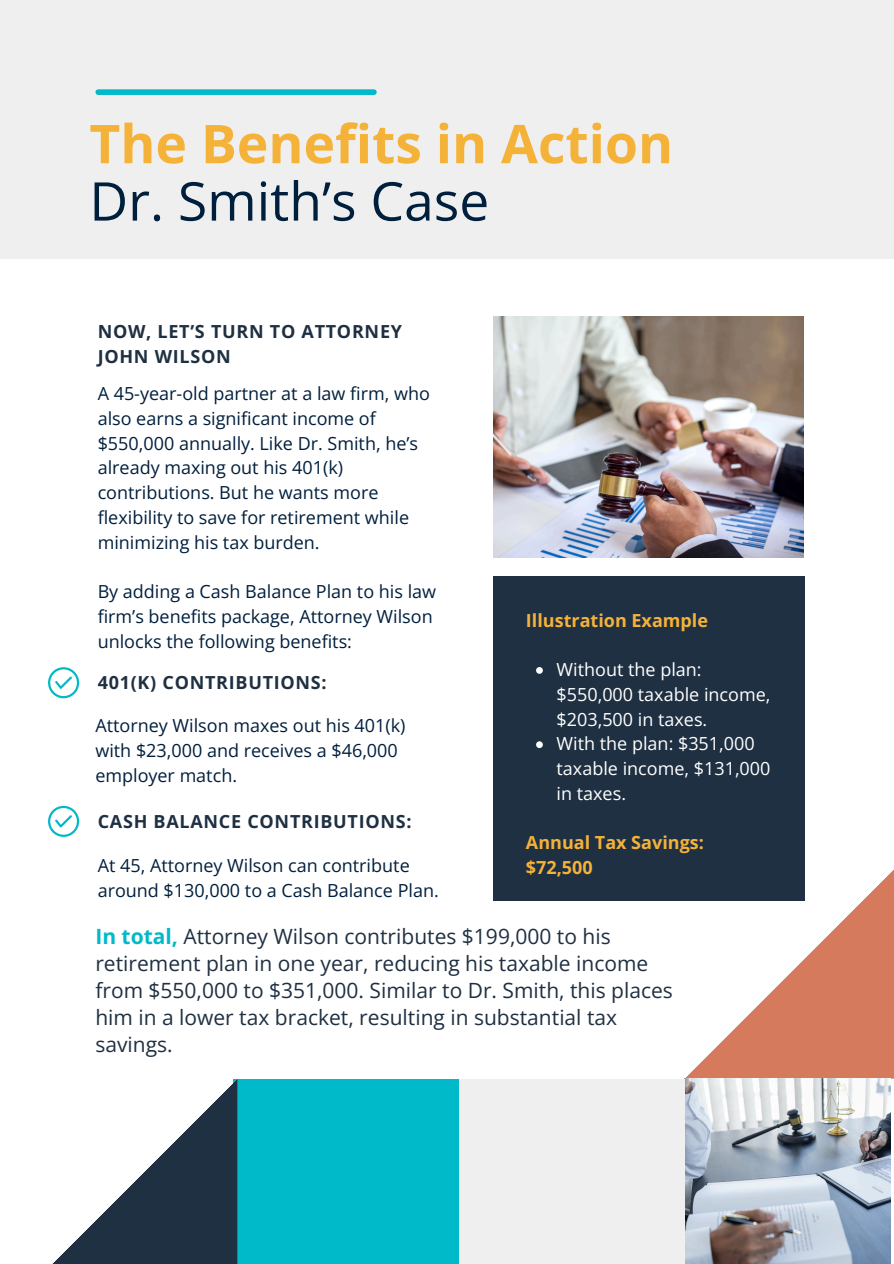
<style>
.page{position:relative;width:894px;height:1264px;background:#fff}
.page>*{position:absolute;margin:0;border:0;box-sizing:border-box;transform-origin:0 0}
.t1{font:700 53.4px/57.3px "Open Sans";color:#f5b238}
.t2{font:21px/27px "Open Sans";color:#1f3042}
.t3{font:18px/24.8px "Open Sans";color:#001f3d}
.t4{font:18px/24.8px "Open Sans";color:#fff}
.t5{font:700 18px/24.8px "Open Sans";letter-spacing:.04em;color:#1f3042}
.t6{font:700 18px/24.8px "Open Sans";color:#f5b238}
.s1{font-weight:400;color:#001f3d}
.s2{font-weight:700;color:#00bac9}
</style>
<div class="page">
<svg style="left:48px;top:667px;width:31px;height:31px"></svg>
<svg style="left:48px;top:805px;width:31px;height:31px"></svg>
<div style="left:493px;top:576px;width:311px;height:324px;background:#1f3042"></div>
<div style="left:0;top:0;width:893px;height:259px;background:#efefef"></div>
<div style="left:98px;top:89px;width:276px;height:6px;background:#00bac9"></div>
<img style="left:493px;top:317px;width:310px;height:241px">
<div style="left:233px;top:1079px;width:225px;height:184px;background:#00bac9"></div>
<svg style="left:684px;top:861px;width:209px;height:326px"></svg>
<img style="left:684px;top:1078px;width:206px;height:185px">
<svg style="left:536px;top:667px;width:6px;height:6px"></svg>
<svg style="left:536px;top:741px;width:6px;height:7px"></svg>
<svg style="left:53px;top:1079px;width:185px;height:184px;fill:#203244"></svg>
<div style="left:458px;top:1078px;width:226px;height:185px;background:#efefef"></div>
<p class="t1" style="left:89px;top:114px;width:585px">The Benefits in Action<br><span class="s1">Dr. Smith’s Case</span></p>
<p class="t5" style="left:98px;top:319px;width:306px">NOW, LET’S TURN TO ATTORNEY<br>JOHN WILSON</p>
<h3 class="t3" style="left:98px;top:380px;width:333px">A 45-year-old partner at a law firm, who also earns a significant income of $550,000 annually. Like Dr. Smith, he’s already maxing out his 401(k) contributions. But he wants more flexibility to save for retirement while minimizing his tax burden.</h3>
<p class="t3" style="left:98px;top:578px;width:340px">By adding a Cash Balance Plan to his law firm’s benefits package, Attorney Wilson unlocks the following benefits:</p>
<h4 class="t6" style="left:526px;top:607px;width:183px">Illustration Example</h4>
<p class="t4" style="left:556px;top:656px;width:215px">Without the plan: $550,000 taxable income, $203,500 in taxes.</p>
<p class="t4" style="left:556px;top:731px;width:215px">With the plan: $351,000 taxable income, $131,000 in taxes.</p>
<h4 class="t6" style="left:526px;top:830px;width:179px">Annual Tax Savings: $72,500</h4>
<h1 class="t5" style="left:98px;top:669px;width:230px">401(K) CONTRIBUTIONS:</h1>
<p class="t3" style="left:95px;top:713px;width:311px">Attorney Wilson maxes out his 401(k) with $23,000 and receives a $46,000 employer match.</p>
<p class="t5" style="left:98px;top:808px;width:315px">CASH BALANCE CONTRIBUTIONS:</p>
<h3 class="t3" style="left:98px;top:852px;width:342px">At 45, Attorney Wilson can contribute around $130,000 to a Cash Balance Plan.</h3>
<p class="t2" style="left:95px;top:922px;width:579px"><span class="s2">In total,</span> Attorney Wilson contributes $199,000 to his retirement plan in one year, reducing his taxable income from $550,000 to $351,000. Similar to Dr. Smith, this places him in a lower tax bracket, resulting in substantial tax savings.</p>
</div>
